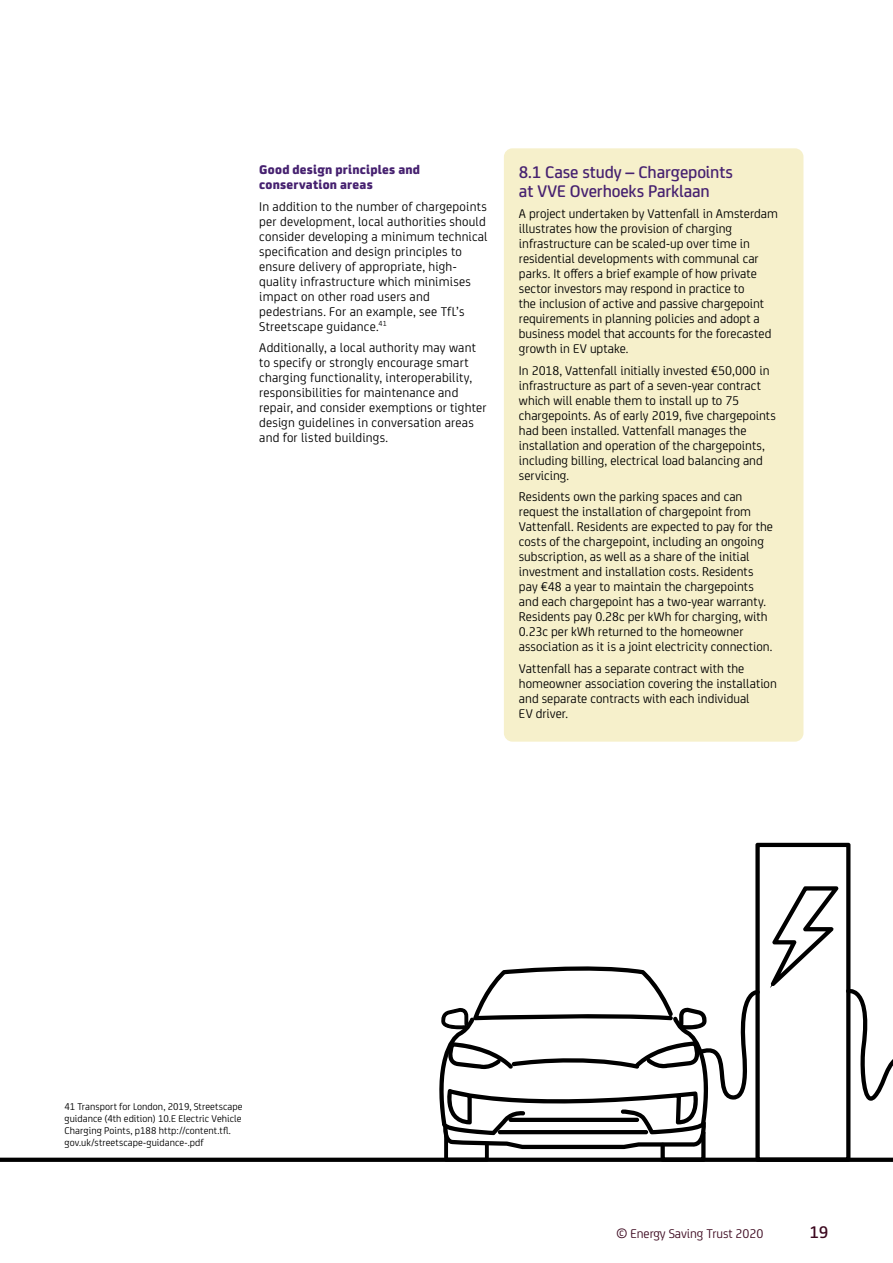
<style>
.page{position:relative;width:893px;height:1263px;background:#fff}
.page>*{position:absolute;margin:0;border:0;box-sizing:border-box;transform-origin:0 0}
.t1{font:500 18px/19.5px "Energy Saving Sans";letter-spacing:-.005em;color:#462170}
.t2{font:500 18px "Energy Saving Sans";color:#3c081f}
.t3{font:13.5px/15px "Energy Saving Sans";letter-spacing:.005em;color:#000}
.t4{font:700 13.5px/15px "Energy Saving Sans";letter-spacing:.015em;color:#462170}
.t5{font:13.5px "Energy Saving Sans";letter-spacing:-.005em;color:#3c081f}
.t6{font:10.5px/12px "Energy Saving Sans";letter-spacing:.005em;color:#000}
</style>
<div class="page">
<div style="left:504px;top:148px;width:299px;height:594px;background:#f6f0cb;border-radius:9px"></div>
<svg style="left:0;top:842px;width:893px;height:320px"></svg>
<p class="t4" style="left:259px;top:161px;width:162px">Good design principles and conservation areas</p>
<p class="t3" style="left:259px;top:198px;width:230px">In addition to the number of chargepoints per development, local authorities should consider developing a minimum technical specification and design principles to ensure delivery of appropriate, high&shy;quality infrastructure which minimises impact on other road users and pedestrians. For an example, see TfL’s Streetscape guidance.<sup>41</sup></p>
<p class="t3" style="left:259px;top:339px;width:229px">Additionally, a local authority may want to specify or strongly encourage smart charging functionality, interoperability, responsibilities for maintenance and repair, and consider exemptions or tighter design guidelines in conversation areas and for listed buildings.</p>
<h1 class="t1" style="left:519px;top:161px;width:216px">8.1 Case study – Chargepoints at VVE Overhoeks Parklaan</h1>
<p class="t3" style="left:519px;top:206px;width:261px">A project undertaken by Vattenfall in Amsterdam illustrates how the provision of charging infrastructure can be scaled-up over time in residential developments with communal car parks. It offers a brief example of how private sector investors may respond in practice to<br>the inclusion of active and passive chargepoint requirements in planning policies and adopt a business model that accounts for the forecasted growth in EV uptake.</p>
<p class="t3" style="left:519px;top:362px;width:258px">In 2018, Vattenfall initially invested €50,000 in infrastructure as part of a seven-year contract which will enable them to install up to 75 chargepoints. As of early 2019, five chargepoints had been installed. Vattenfall manages the installation and operation of the chargepoints, including billing, electrical load balancing and servicing.</p>
<p class="t3" style="left:519px;top:488px;width:256px">Residents own the parking spaces and can request the installation of chargepoint from Vattenfall. Residents are expected to pay for the costs of the chargepoint, including an ongoing subscription, as well as a share of the initial investment and installation costs. Residents pay €48 a year to maintain the chargepoints and each chargepoint has a two-year warranty.<br>Residents pay 0.28c per kWh for charging, with 0.23c per kWh returned to the homeowner association as it is a joint electricity connection.</p>
<p class="t3" style="left:519px;top:660px;width:259px">Vattenfall has a separate contract with the homeowner association covering the installation and separate contracts with each individual<br>EV driver.</p>
<p class="t6" style="left:65px;top:1100px;width:180px">41 Transport for London, 2019, Streetscape guidance (4th edition) 10.E Electric Vehicle Charging Points, p188 http://content.tfl. gov.uk/streetscape-guidance-.pdf</p>
<p class="t5" style="left:617px;top:1224px;width:148px">© Energy Saving Trust 2020</p>
<h1 class="t2" style="left:809px;top:1219px;width:20px">19</h1>
</div>
